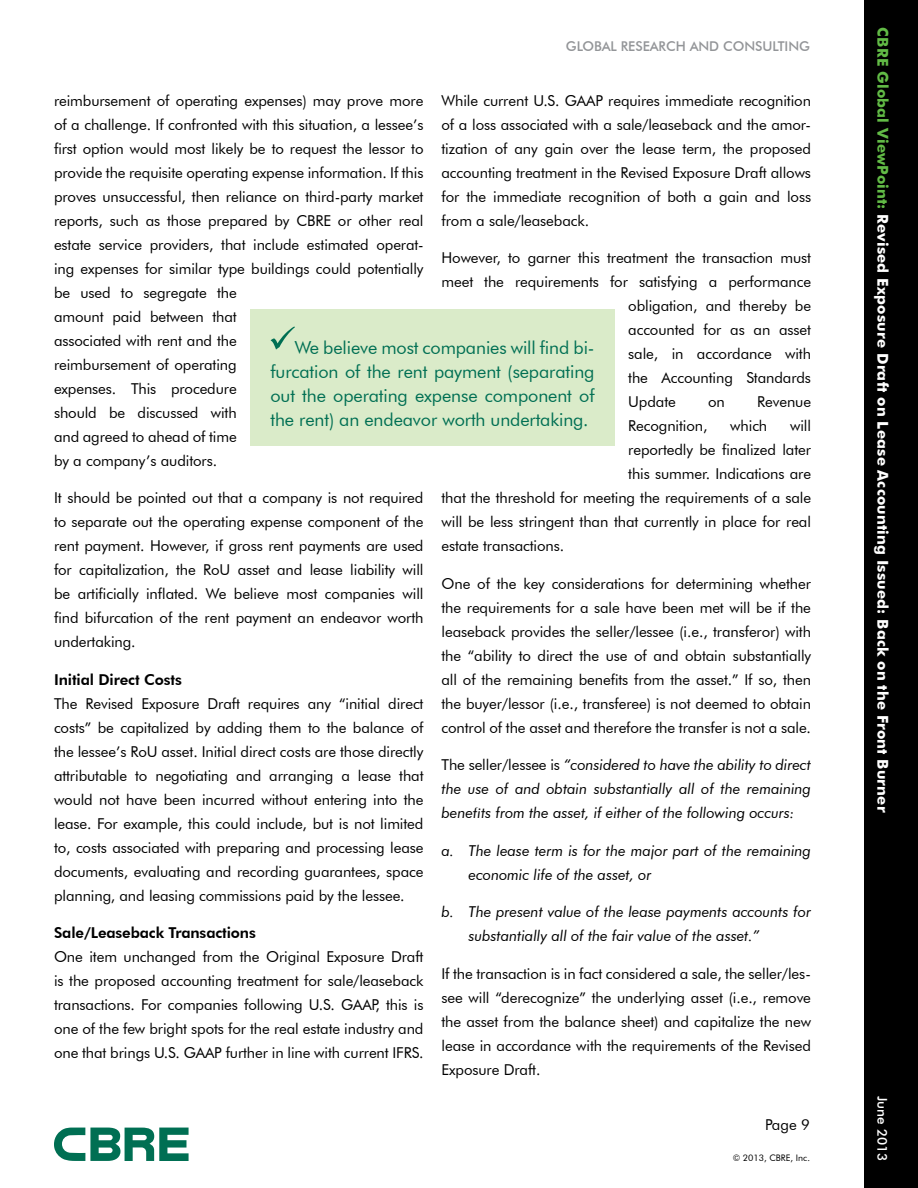
<style>
.page{position:relative;width:918px;height:1188px;background:#fff}
.page>*{position:absolute;margin:0;border:0;box-sizing:border-box;transform-origin:0 0}
.t1{font:18px/24px "Futura BT";letter-spacing:-.005em;color:#006f53;text-align:justify}
.t2{font:15px/24px "Futura BT";letter-spacing:-.005em;color:#000;text-align:justify}
.t3{font:italic 15px/24px "Futura BT";letter-spacing:-.005em;color:#000}
.t4{font:700 15px "Futura BT";letter-spacing:.01em;color:#fff}
.t5{font:800 15px "Futura BT";letter-spacing:-.005em;color:#000}
.t6{font:500 13.5px "Futura BT";letter-spacing:-.005em;color:#939598}
.t7{font:500 13.5px "Futura BT";color:#fff}
.t8{font:9px "Futura BT";color:#000}
.s1{font-style:normal}
.s2{color:#62bb46}
</style>
<div class="page">
<div style="left:864px;top:0;width:54px;height:1188px;background:#000"></div>
<svg style="left:54px;top:1128px;width:135px;height:33px"></svg>
<div style="left:250px;top:310px;width:365px;height:136px;background:#daebc9"></div>
<svg style="left:271px;top:326px;width:24px;height:24px"></svg>
<p class="t6" style="left:566px;top:38px;width:244px">GLOBAL RESEARCH AND CONSULTING</p>
<p class="t2" style="left:54px;top:88px;width:371px;text-align:left">reimbursement of operating expenses) may prove more of a challenge. If confronted with this situation, a lessee’s first option would most likely be to request the lessor to provide the requisite operating expense information. If this proves unsuccessful, then reliance on third-party market reports, such as those prepared by CBRE or other real estate service providers, that include estimated operat&shy;ing expenses for similar type buildings could potentially be used to segregate the<br>amount paid between that<br>associated with rent and the<br>reimbursement of operating<br>expenses. This procedure<br>should be discussed with<br>and agreed to ahead of time<br>by a company’s auditors.</p>
<p class="t2" style="left:54px;top:486px;width:371px">It should be pointed out that a company is not required to separate out the operating expense component of the rent payment. However, if gross rent payments are used for capitalization, the RoU asset and lease liability will be artificially inflated. We believe most companies will find bifurcation of the rent payment an endeavor worth undertaking.</p>
<p class="t5" style="left:54px;top:670px;width:129px">Initial Direct Costs</p>
<p class="t2" style="left:54px;top:691px;width:371px">The Revised Exposure Draft requires any “initial direct costs” be capitalized by adding them to the balance of the lessee’s RoU asset. Initial direct costs are those directly attributable to negotiating and arranging a lease that would not have been incurred without entering into the lease. For example, this could include, but is not limited to, costs associated with preparing and processing lease documents, evaluating and recording guarantees, space planning, and leasing commissions paid by the lessee.</p>
<p class="t5" style="left:54px;top:924px;width:203px">Sale/Leaseback Transactions</p>
<p class="t2" style="left:54px;top:945px;width:371px">One item unchanged from the Original Exposure Draft is the proposed accounting treatment for sale/leaseback transactions. For companies following U.S. GAAP, this is one of the few bright spots for the real estate industry and one that brings U.S. GAAP further in line with current IFRS.</p>
<p class="t2" style="left:442px;top:88px;width:371px">While current U.S. GAAP requires immediate recognition of a loss associated with a sale/leaseback and the amor&shy;tization of any gain over the lease term, the proposed accounting treatment in the Revised Exposure Draft allows for the immediate recognition of both a gain and loss from a sale/leaseback.</p>
<p class="t2" style="left:442px;top:246px;width:371px">However, to garner this treatment the transaction must</p>
<p class="t2" style="left:442px;top:270px;width:371px">meet the requirements for satisfying a performance</p>
<p class="t2" style="left:628px;top:294px;width:184px">obligation, and thereby be</p>
<p class="t2" style="left:628px;top:318px;width:184px">accounted for as an asset</p>
<p class="t2" style="left:628px;top:342px;width:184px">sale, in accordance with</p>
<p class="t2" style="left:628px;top:366px;width:184px">the Accounting Standards</p>
<p class="t2" style="left:628px;top:390px;width:49px">Update</p>
<p class="t2" style="left:708px;top:390px;width:18px">on</p>
<p class="t2" style="left:757px;top:390px;width:55px">Revenue</p>
<p class="t2" style="left:628px;top:414px;width:81px">Recognition,</p>
<p class="t2" style="left:730px;top:414px;width:39px">which</p>
<p class="t2" style="left:790px;top:414px;width:22px">will</p>
<p class="t2" style="left:628px;top:438px;width:184px">reportedly be finalized later</p>
<p class="t2" style="left:628px;top:462px;width:184px">this summer. Indications are</p>
<p class="t2" style="left:442px;top:486px;width:371px">that the threshold for meeting the requirements of a sale</p>
<p class="t2" style="left:442px;top:510px;width:371px">will be less stringent than that currently in place for real</p>
<p class="t2" style="left:442px;top:534px;width:124px">estate transactions.</p>
<p class="t2" style="left:442px;top:571px;width:371px">One of the key considerations for determining whether the requirements for a sale have been met will be if the leaseback provides the seller/lessee (i.e., transferor) with the “ability to direct the use of and obtain substantially all of the remaining benefits from the asset.” If so, then the buyer/lessor (i.e., transferee) is not deemed to obtain control of the asset and therefore the transfer is not a sale.</p>
<p class="t3" style="left:442px;top:753px;width:371px;text-align:justify"><span class="s1">The seller/lessee is</span> “considered to have the ability to direct the use of and obtain substantially all of the remaining benefits from the asset, if either of the following occurs:</p>
<p class="t3" style="left:469px;top:838px;width:344px;text-indent:-27px">a. The lease term is for the major part of the remaining economic life of the asset, or</p>
<p class="t3" style="left:469px;top:900px;width:344px;text-indent:-27px">b. The present value of the lease payments accounts for substantially all of the fair value of the asset.”</p>
<p class="t2" style="left:442px;top:961px;width:371px">If the transaction is in fact considered a sale, the seller/les&shy;see will “derecognize” the underlying asset (i.e., remove the asset from the balance sheet) and capitalize the new lease in accordance with the requirements of the Revised Exposure Draft.</p>
<p class="t1" style="left:271px;top:335px;width:326px;text-indent:24px">We believe most companies will find bi&shy;furcation of the rent payment (separating out the operating expense component of the rent) an endeavor worth undertaking.</p>
<p class="t2" style="left:765px;top:1113px;width:46px">Page 9</p>
<p class="t8" style="left:733px;top:1153px;width:79px">© 2013, CBRE, Inc.</p>
<p class="t4" style="left:892px;top:27px;width:786px;rotate:90deg"><span class="s2">CBRE Global ViewPoint:</span> Revised Exposure Draft on Lease Accounting Issued: Back on the Front Burner</p>
<p class="t7" style="left:891px;top:1096px;width:67px;rotate:90deg">JUNE 2013</p>
</div>
